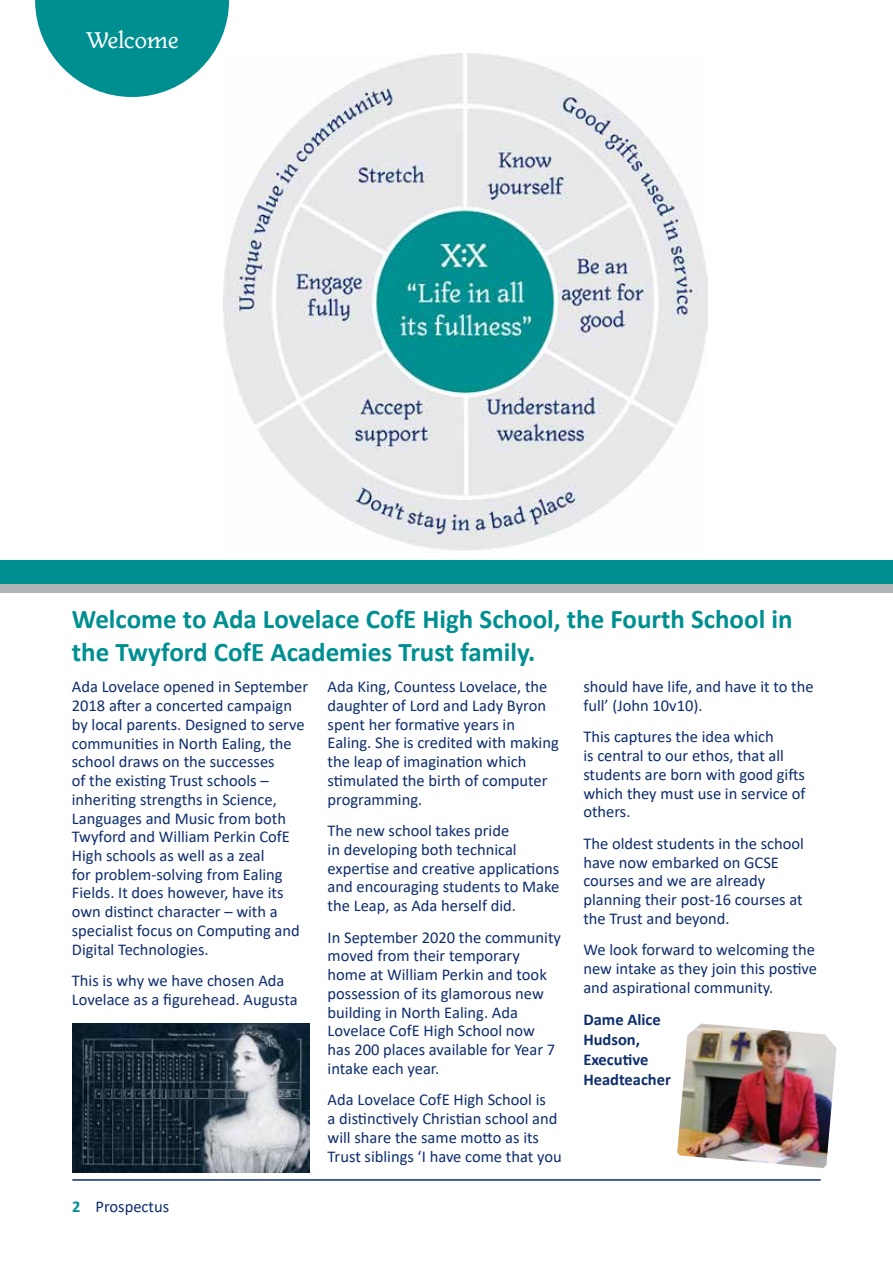
<style>
.page{position:relative;width:893px;height:1263px;background:#fff}
.page>*{position:absolute;margin:0;border:0;box-sizing:border-box;transform-origin:0 0}
.t1{font:700 27px/32.4px "Calibri";color:#008f91}
.t2{font:24px "FS Olivia";color:#fff}
.t3{font:16.5px/18.8px "Calibri";color:#0e2d6d}
.t4{font:700 16.5px/19.8px "Calibri";color:#0e2d6d}
.s1{font-weight:700;color:#008f91}
</style>
<div class="page">
<img style="left:677px;top:1023px;width:160px;height:145px">
<svg style="left:35px;top:0;width:194px;height:97px"></svg>
<hr style="left:72px;top:1179px;width:749px;height:2px;background:#0e2d6d">
<img style="left:72px;top:1024px;width:238px;height:148px">
<img style="left:223px;top:53px;width:484px;height:498px">
<div style="left:0;top:577px;width:893px;height:16px;background:#b1b4b6"></div>
<div style="left:0;top:560px;width:893px;height:24px;background:#008f91"></div>
<h2 class="t2" style="left:86px;top:20px;width:94px">Welcome</h2>
<h1 class="t1" style="left:72px;top:603px;width:722px">Welcome to Ada Lovelace CofE High School, the Fourth School in the Twyford CofE Academies Trust family.</h1>
<p class="t3" style="left:72px;top:677px;width:238px">Ada Lovelace opened in September<br>2018 after a concerted campaign by local parents. Designed to serve communities in North Ealing, the school draws on the successes<br>of the existing Trust schools – inheriting strengths in Science,<br>Languages and Music from both<br>Twyford and William Perkin CofE<br>High schools as well as a zeal<br>for problem-solving from Ealing<br>Fields. It does however, have its own distinct character – with a specialist focus on Computing and<br>Digital Technologies.</p>
<p class="t3" style="left:72px;top:971px;width:227px">This is why we have chosen Ada<br>Lovelace as a figurehead. Augusta</p>
<p class="t3" style="left:583px;top:677px;width:232px">should have life, and have it to the full’ (John 10v10).</p>
<p class="t3" style="left:583px;top:727px;width:224px">This captures the idea which<br>is central to our ethos, that all students are born with good gifts which they must use in service of others.</p>
<p class="t3" style="left:583px;top:833px;width:222px">The oldest students in the school have now embarked on GCSE courses and we are already planning their post-16 courses at the Trust and beyond.</p>
<p class="t3" style="left:583px;top:940px;width:235px">We look forward to welcoming the new intake as they join this postive and aspirational community.</p>
<p class="t4" style="left:583px;top:1010px;width:89px">Dame Alice<br>Hudson,<br>Executive<br>Headteacher</p>
<p class="t3" style="left:328px;top:677px;width:233px">Ada King, Countess Lovelace, the daughter of Lord and Lady Byron spent her formative years in<br>Ealing. She is credited with making the leap of imagination which stimulated the birth of computer programming.</p>
<p class="t3" style="left:328px;top:821px;width:233px">The new school takes pride<br>in developing both technical expertise and creative applications and encouraging students to Make the Leap, as Ada herself did.</p>
<p class="t3" style="left:328px;top:927px;width:235px">In September 2020 the community moved from their temporary home at William Perkin and took possession of its glamorous new building in North Ealing. Ada<br>Lovelace CofE High School now has 200 places available for Year 7 intake each year.</p>
<p class="t3" style="left:328px;top:1090px;width:236px">Ada Lovelace CofE High School is<br>a distinctively Christian school and will share the same motto as its Trust siblings ‘I have come that you</p>
<p class="t3" style="left:72px;top:1196px;width:98px"><span class="s1">2</span> Prospectus</p>
</div>
